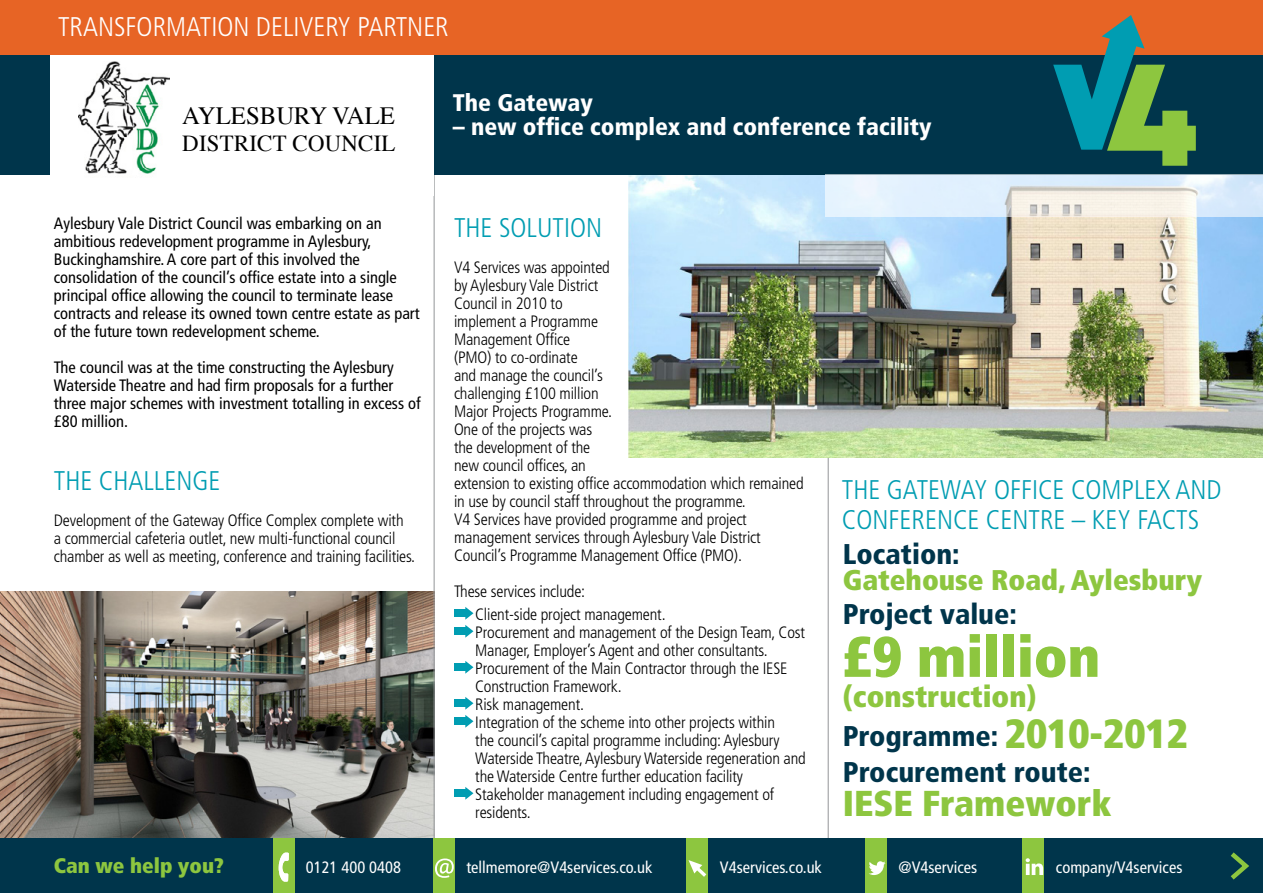
<style>
.page{position:relative;width:1263px;height:893px;background:#fff}
.page>*{position:absolute;margin:0;border:0;box-sizing:border-box;transform-origin:0 0}
.t1{font:900 condensed 57px "Frutiger";color:#8dc63f}
.t2{font:900 condensed 36px "Frutiger";color:#8dc63f}
.t3{font:900 condensed 30px "Frutiger";color:#8dc63f}
.t4{font:900 condensed 28.5px "Frutiger";color:#00354b}
.t5{font:900 condensed 28.5px "Frutiger";color:#8dc63f}
.t6{font:300 condensed 27px/30px "Frutiger";color:#009db2}
.t7{font:300 condensed 27px "Frutiger";color:#fff}
.t8{font:24.75px "Times";color:#000}
.t9{font:900 condensed 24px "Frutiger";color:#fff}
.t10{font:22.8px "Times";letter-spacing:.01em;color:#000}
.t11{font:900 condensed 21px "Frutiger";color:#8dc63f}
.t12{font:300 condensed 16.5px/18px "Frutiger";letter-spacing:-.01em;color:#000}
.t13{font:condensed 16.5px/18px "Frutiger";color:#000}
.t14{font:condensed 16.5px "Frutiger";color:#fff}
.s1{font-size:40.65px;color:#8dc63f}
</style>
<div class="page">
<hr style="left:828px;top:174px;width:1px;height:665px;background:#939598">
<img style="left:628px;top:174px;width:635px;height:284px">
<img style="left:0;top:592px;width:434px;height:247px">
<div style="left:0;top:839px;width:1263px;height:54px;background:#00354b"></div>
<hr style="left:434px;top:174px;width:1px;height:665px;background:#939598">
<div style="left:0;top:0;width:1263px;height:174px;background:#00354b"></div>
<div style="left:50px;top:45px;width:383px;height:151px;background:#fff"></div>
<div style="left:454px;top:609px;width:12px;height:8px;background:#009db2"></div>
<svg style="left:465px;top:607px;width:8px;height:31px"></svg>
<div style="left:454px;top:627px;width:12px;height:8px;background:#009db2"></div>
<svg style="left:465px;top:661px;width:8px;height:13px"></svg>
<div style="left:454px;top:663px;width:12px;height:8px;background:#009db2"></div>
<div style="left:454px;top:699px;width:12px;height:8px;background:#009db2"></div>
<svg style="left:465px;top:697px;width:8px;height:31px"></svg>
<div style="left:454px;top:717px;width:12px;height:8px;background:#009db2"></div>
<svg style="left:465px;top:787px;width:8px;height:13px"></svg>
<div style="left:454px;top:789px;width:12px;height:8px;background:#009db2"></div>
<svg style="left:1230px;top:852px;width:19px;height:28px"></svg>
<img style="left:78px;top:62px;width:92px;height:112px">
<div style="left:0;top:0;width:1263px;height:54px;background:#e76425"></div>
<svg style="left:1053px;top:15px;width:143px;height:151px"></svg>
<svg style="left:825px;top:174px;width:438px;height:43px;background:#e2ebf2"></svg>
<div style="left:434px;top:839px;width:21px;height:54px;background:#8dc63f"></div>
<svg style="left:435px;top:858px;width:19px;height:20px"></svg>
<div style="left:273px;top:839px;width:21px;height:54px;background:#8dc63f"></div>
<svg style="left:278px;top:853px;width:11px;height:29px"></svg>
<div style="left:687px;top:839px;width:21px;height:54px;background:#8dc63f"></div>
<svg style="left:688px;top:860px;width:18px;height:17px"></svg>
<div style="left:865px;top:839px;width:22px;height:54px;background:#8dc63f"></div>
<svg style="left:869px;top:861px;width:16px;height:14px"></svg>
<div style="left:1023px;top:839px;width:21px;height:54px;background:#8dc63f"></div>
<svg style="left:1026px;top:858px;width:17px;height:17px"></svg>
<h3 class="t7" style="left:58px;top:11px;width:83px">Transform</h3>
<h3 class="t7" style="left:186px;top:11px;width:256px">ation Delivery Partner</h3>
<h3 class="t8" style="left:182px;top:92px;width:214px">AYLESBURY VALE</h3>
<h3 class="t10" style="left:182px;top:122px;width:215px">DISTRICT COUNCIL</h3>
<h3 class="t9" style="left:453px;top:88px;width:142px">The Gateway</h3>
<h3 class="t9" style="left:453px;top:112px;width:480px">– new office complex and conference facility</h3>
<p class="t13" style="left:54px;top:215px;width:367px">Aylesbury Vale District Council was embarking on an ambitious redevelopment programme in Aylesbury, Buckinghamshire. A core part of this involved the consolidation of the council’s office estate into a single principal office allowing the council to terminate lease contracts and release its owned town centre estate as part of the future town redevelopment scheme.</p>
<p class="t13" style="left:54px;top:359px;width:368px">The council was at the time constructing the Aylesbury Waterside Theatre and had firm proposals for a further three major schemes with investment totalling in excess of £80 million.</p>
<h3 class="t6" style="left:54px;top:466px;width:168px">The challenge</h3>
<p class="t12" style="left:54px;top:512px;width:363px">Development of the Gateway Office Complex complete with<br>a commercial cafeteria outlet, new multi-functional council chamber as well as meeting, conference and training facilities.</p>
<h3 class="t6" style="left:454px;top:213px;width:150px">The solution</h3>
<p class="t12" style="left:454px;top:259px;width:351px">V4 Services was appointed<br>by Aylesbury Vale District<br>Council in 2010 to<br>implement a Programme<br>Management Office<br>(PMO) to co-ordinate<br>and manage the council’s<br>challenging £100 million<br>Major Projects Programme.<br>One of the projects was<br>the development of the<br>new council offices, an<br>extension to existing office accommodation which remained in use by council staff throughout the programme.<br>V4 Services have provided programme and project management services through Aylesbury Vale District<br>Council’s Programme Management Office (PMO).</p>
<p class="t12" style="left:475px;top:580px;width:192px;line-height:22.5px;text-indent:-21px">These services include:<br>Client-side project management.</p>
<p class="t12" style="left:475px;top:623px;width:332px">Procurement and management of the Design Team, Cost Manager, Employer’s Agent and other consultants.<br>Procurement of the Main Contractor through the IESE Construction Framework.<br>Risk management.<br>I ntegration of the scheme into other projects within<br>the council’s capital programme including: Aylesbury Waterside Theatre, Aylesbury Waterside regeneration and the Waterside Centre further education facility Stakeholder management including engagement of residents.</p>
<h3 class="t6" style="left:842px;top:475px;width:378px">the gateway office complex and conference centre – key factS</h3>
<h3 class="t5" style="left:843px;top:563px;width:361px">Gatehouse Road, Aylesbury</h3>
<h3 class="t4" style="left:843px;top:537px;width:118px">Location:</h3>
<h3 class="t4" style="left:843px;top:597px;width:176px">Project value:</h3>
<h1 class="t1" style="left:843px;top:622px;width:259px">£9 million</h1>
<h3 class="t3" style="left:843px;top:678px;width:195px">(construction)</h3>
<h3 class="t4" style="left:843px;top:719px;width:347px">Programme: <span class="s1">2010-2012</span></h3>
<h2 class="t2" style="left:843px;top:782px;width:270px">IESE Framework</h2>
<h3 class="t4" style="left:843px;top:755px;width:249px">Procurement route:</h3>
<p class="t11" style="left:54px;top:853px;width:171px">Can we help you?</p>
<p class="t14" style="left:306px;top:857px;width:97px">0121 400 0408</p>
<p class="t14" style="left:466px;top:857px;width:188px">tellmemore@V4services.co.uk</p>
<p class="t14" style="left:720px;top:857px;width:103px">V4services.co.uk</p>
<p class="t14" style="left:898px;top:857px;width:80px">@V4services</p>
<p class="t14" style="left:1056px;top:857px;width:128px">company/V4services</p>
</div>
